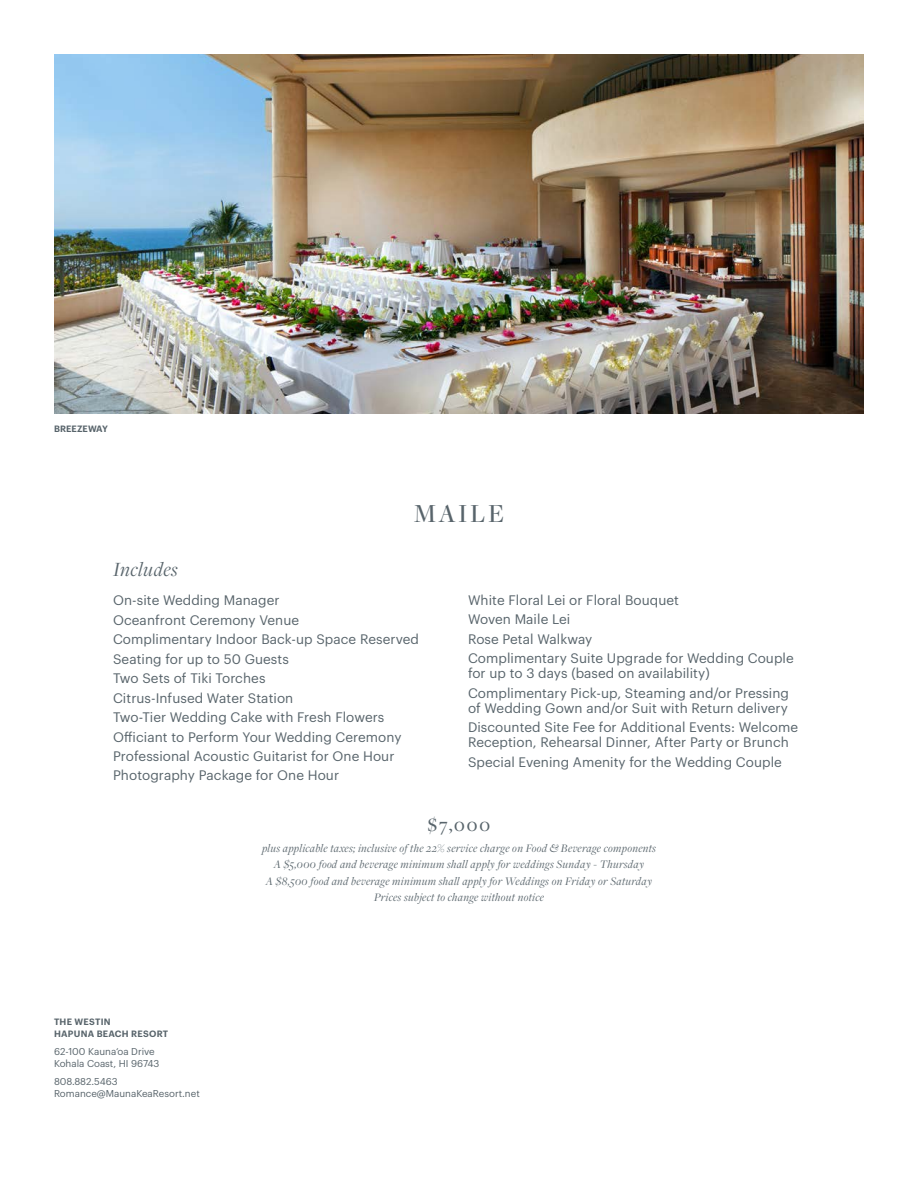
<style>
.page{position:relative;width:918px;height:1188px;background:#fff}
.page>*{position:absolute;margin:0;border:0;box-sizing:border-box;transform-origin:0 0}
.t1{font:500 27px "Freight Disp Pro";letter-spacing:.1em;color:#58646b}
.t2{font:italic 21px "Freight Disp Pro";letter-spacing:.025em;color:#58646b}
.t3{font:500 19.5px "Freight Disp Pro";color:#58646b}
.t4{font:13.5px/15px "Graphik Starwood";letter-spacing:.005em;color:#58646b}
.t5{font:italic 12px/16.5px "Freight Disp Pro";letter-spacing:.025em;color:#58646b;text-align:center}
.t6{font:9.75px/12px "Graphik Starwood";color:#58646b}
.t7{font:600 9px/12px "Graphik Starwood";letter-spacing:.03em;color:#58646b}
.t8{font:600 9px "Graphik Starwood";letter-spacing:.01em;color:#58646b}
</style>
<div class="page">
<img style="left:54px;top:54px;width:810px;height:360px">
<p class="t8" style="left:54px;top:422px;width:55px">BREEZEWAY</p>
<p class="t2" style="left:113px;top:555px;width:66px">Includes</p>
<p class="t1" style="left:414px;top:496px;width:92px">MAILE</p>
<p class="t4" style="left:113px;top:592px;width:168px">On-site Wedding Manager</p>
<p class="t4" style="left:113px;top:611px;width:188px">Oceanfront Ceremony Venue</p>
<p class="t4" style="left:113px;top:631px;width:307px">Complimentary Indoor Back-up Space Reserved</p>
<p class="t4" style="left:113px;top:650px;width:177px">Seating for up to 50 Guests</p>
<p class="t4" style="left:113px;top:669px;width:154px">Two Sets of Tiki Torches</p>
<p class="t4" style="left:113px;top:689px;width:182px">Citrus-Infused Water Station</p>
<p class="t4" style="left:113px;top:708px;width:273px">Two-Tier Wedding Cake with Fresh Flowers</p>
<p class="t4" style="left:113px;top:728px;width:290px">Officiant to Perform Your Wedding Ceremony</p>
<p class="t4" style="left:113px;top:747px;width:283px">Professional Acoustic Guitarist for One Hour</p>
<p class="t4" style="left:113px;top:767px;width:228px">Photography Package for One Hour</p>
<p class="t4" style="left:468px;top:591px;width:213px">White Floral Lei or Floral Bouquet</p>
<p class="t4" style="left:468px;top:611px;width:104px">Woven Maile Lei</p>
<p class="t4" style="left:468px;top:630px;width:126px">Rose Petal Walkway</p>
<p class="t4" style="left:468px;top:650px;width:327px">Complimentary Suite Upgrade for Wedding Couple for up to 3 days (based on availability)</p>
<p class="t4" style="left:468px;top:684px;width:323px">Complimentary Pick-up, Steaming and/or Pressing of Wedding Gown and/or Suit with Return delivery</p>
<p class="t4" style="left:468px;top:719px;width:332px">Discounted Site Fee for Additional Events: Welcome<br>Reception, Rehearsal Dinner, After Party or Brunch</p>
<p class="t4" style="left:468px;top:753px;width:315px">Special Evening Amenity for the Wedding Couple</p>
<p class="t7" style="left:54px;top:1015px;width:116px">THE WESTIN<br>HAPUNA BEACH RESORT</p>
<p class="t6" style="left:54px;top:1045px;width:107px">62-100 Kauna‘oa Drive<br>Kohala Coast, HI 96743</p>
<p class="t6" style="left:54px;top:1075px;width:147px">808.882.5463<br>Romance@MaunaKeaResort.net</p>
<p class="t3" style="left:428px;top:812px;width:64px">$7,000</p>
<p class="t5" style="left:262px;top:839px;width:395px">plus applicable taxes; inclusive of the 22% service charge on Food &amp; Beverage components A $5,000 food and beverage minimum shall apply for weddings Sunday - Thursday<br>A $8,500 food and beverage minimum shall apply for Weddings on Friday or Saturday Prices subject to change without notice</p>
</div>
